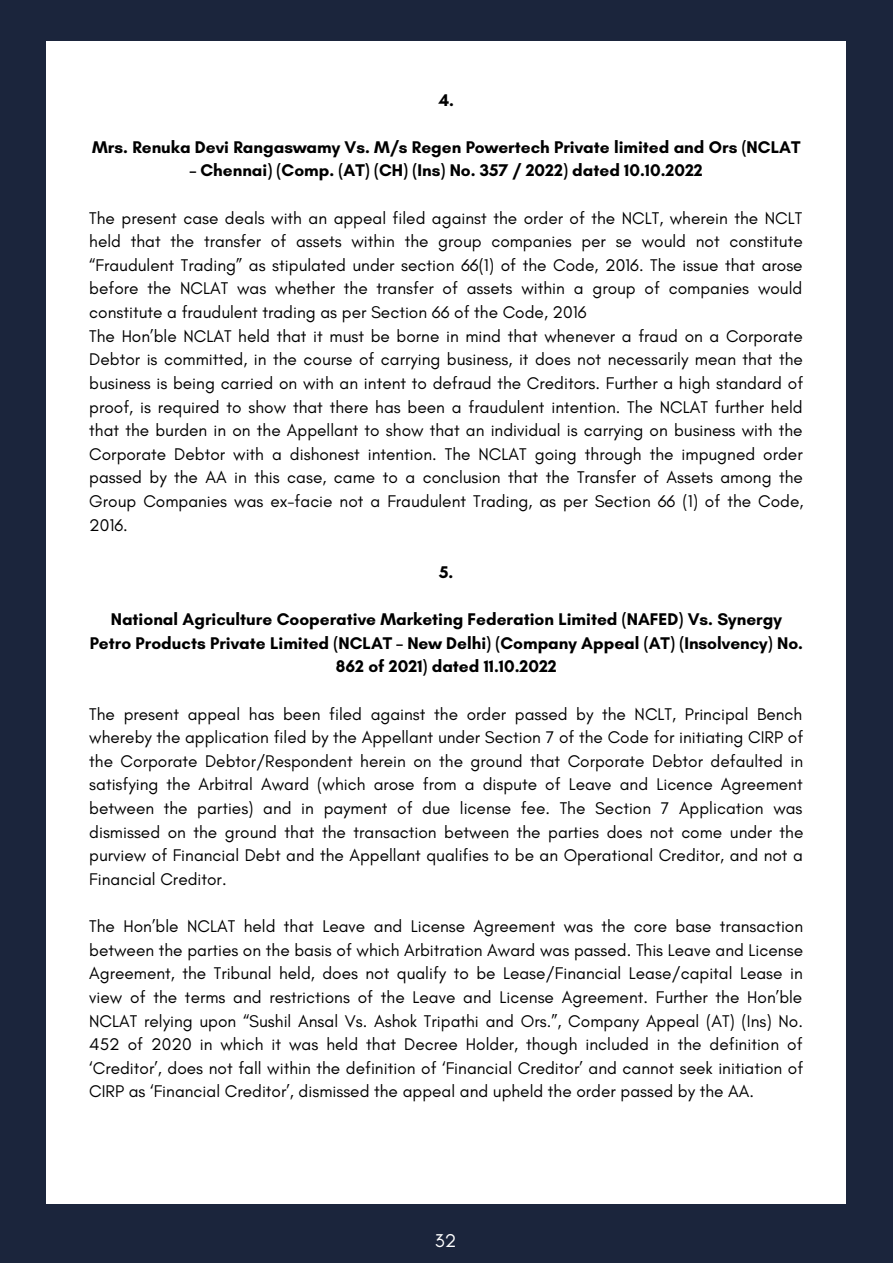
<style>
.page{position:relative;width:893px;height:1264px;background:#fff}
.page>*{position:absolute;margin:0;border:0;box-sizing:border-box;transform-origin:0 0}
.t1{font:18.9px "Glacial Indifference";color:#fff}
.t2{font:17.25px/23.5px "Glacial Indifference";color:#000;text-align:justify}
.t3{font:700 17.25px/23.5px "Glacial Indifference";color:#000;text-align:center}
</style>
<div class="page">
<div style="left:0;top:0;width:892px;height:1262px;background:#1b253c"></div>
<div style="left:46px;top:41px;width:799px;height:1162px;background:#fff"></div>
<p class="t3" style="left:438px;top:88px;width:17px">4.</p>
<p class="t3" style="left:92px;top:135px;width:709px">Mrs. Renuka Devi Rangaswamy Vs. M/s Regen Powertech Private limited and Ors (NCLAT</p>
<p class="t3" style="left:190px;top:158px;width:514px">– Chennai) (Comp. (AT) (CH) (Ins) No. 357 / 2022) dated 10.10.2022</p>
<p class="t2" style="left:89px;top:206px;width:715px;text-align:left">The present case deals with an appeal filed against the order of the NCLT, wherein the NCLT held that the transfer of assets within the group companies per se would not constitute “Fraudulent Trading” as stipulated under section 66(1) of the Code, 2016. The issue that arose before the NCLAT was whether the transfer of assets within a group of companies would constitute a fraudulent trading as per Section 66 of the Code, 2016<br>The Hon’ble NCLAT held that it must be borne in mind that whenever a fraud on a Corporate Debtor is committed, in the course of carrying business, it does not necessarily mean that the business is being carried on with an intent to defraud the Creditors. Further a high standard of proof, is required to show that there has been a fraudulent intention. The NCLAT further held that the burden in on the Appellant to show that an individual is carrying on business with the Corporate Debtor with a dishonest intention. The NCLAT going through the impugned order passed by the AA in this case, came to a conclusion that the Transfer of Assets among the Group Companies was ex-facie not a Fraudulent Trading, as per Section 66 (1) of the Code, 2016.</p>
<p class="t3" style="left:439px;top:560px;width:16px">5.</p>
<p class="t3" style="left:90px;top:607px;width:714px">National Agriculture Cooperative Marketing Federation Limited (NAFED) Vs. Synergy<br>Petro Products Private Limited (NCLAT – New Delhi) (Company Appeal (AT) (Insolvency) No.<br>862 of 2021) dated 11.10.2022</p>
<p class="t2" style="left:89px;top:701px;width:715px">The present appeal has been filed against the order passed by the NCLT, Principal Bench whereby the application filed by the Appellant under Section 7 of the Code for initiating CIRP of the Corporate Debtor/Respondent herein on the ground that Corporate Debtor defaulted in satisfying the Arbitral Award (which arose from a dispute of Leave and Licence Agreement between the parties) and in payment of due license fee. The Section 7 Application was dismissed on the ground that the transaction between the parties does not come under the purview of Financial Debt and the Appellant qualifies to be an Operational Creditor, and not a Financial Creditor.</p>
<p class="t2" style="left:89px;top:914px;width:715px">The Hon’ble NCLAT held that Leave and License Agreement was the core base transaction between the parties on the basis of which Arbitration Award was passed. This Leave and License Agreement, the Tribunal held, does not qualify to be Lease/Financial Lease/capital Lease in view of the terms and restrictions of the Leave and License Agreement. Further the Hon’ble NCLAT relying upon “Sushil Ansal Vs. Ashok Tripathi and Ors.”, Company Appeal (AT) (Ins) No.<br>452 of 2020 in which it was held that Decree Holder, though included in the definition of ‘Creditor’, does not fall within the definition of ‘Financial Creditor’ and cannot seek initiation of CIRP as ‘Financial Creditor’, dismissed the appeal and upheld the order passed by the AA.</p>
<p class="t1" style="left:435px;top:1229px;width:23px">32</p>
</div>
